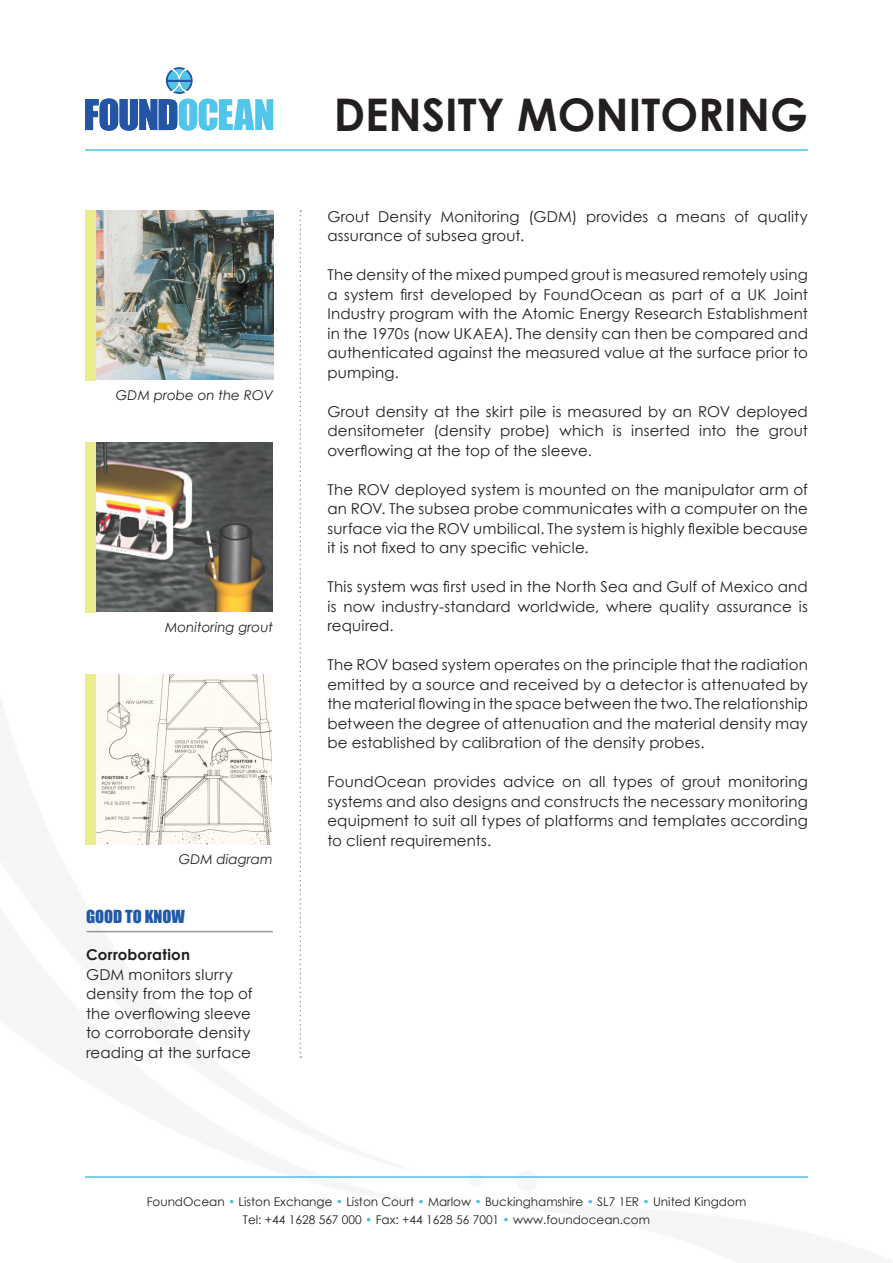
<style>
.page{position:relative;width:893px;height:1263px;background:#fff}
.page>*{position:absolute;margin:0;border:0;box-sizing:border-box;transform-origin:0 0}
.t1{font:700 45px "Century Gothic";color:#231f20}
.t2{font:16.5px "Impact";color:#2059a8}
.t3{font:15px/19.5px "Century Gothic";letter-spacing:.01em;color:#231f20;text-align:justify}
.t4{font:700 15px "Century Gothic";letter-spacing:.015em;color:#231f20}
.t5{font:italic 13.5px "Century Gothic";color:#231f20}
.t6{font:12px "Century Gothic";color:#231f20}
.s1{color:#50bfe4}
</style>
<div class="page">
<div style="left:164px;top:66px;width:30px;height:30px;border:1px solid #fff;border-radius:50%"></div>
<svg style="left:85px;top:67px;width:188px;height:64px"></svg>
<hr style="left:85px;top:149px;width:723px;height:2px;background:#50bfe4">
<svg style="left:300px;top:210px;width:1px;height:848px"></svg>
<hr style="left:85px;top:1176px;width:723px;height:2px;background:#50bfe4">
<hr style="left:86px;top:931px;width:187px;height:1px;background:#939598">
<img style="left:96px;top:674px;width:176px;height:170px">
<div style="left:85px;top:674px;width:11px;height:170px;background:#ebed8a"></div>
<img style="left:96px;top:210px;width:177px;height:170px">
<div style="left:85px;top:210px;width:11px;height:170px;background:#ebed8a"></div>
<img style="left:96px;top:442px;width:177px;height:169px">
<div style="left:85px;top:442px;width:11px;height:170px;background:#ebed8a"></div>
<p class="t5" style="left:116px;top:386px;width:159px">GDM probe on the ROV</p>
<p class="t5" style="left:165px;top:617px;width:110px">Monitoring grout</p>
<p class="t5" style="left:179px;top:849px;width:96px">GDM diagram</p>
<p class="t2" style="left:86px;top:903px;width:100px">GOOD TO KNOW</p>
<p class="t4" style="left:86px;top:943px;width:105px">Corroboration</p>
<p class="t3" style="left:86px;top:964px;width:168px;text-align:left">GDM monitors slurry density from the top of the overflowing sleeve to corroborate density reading at the surface</p>
<p class="t1" style="left:334px;top:80px;width:476px">DENSITY MONITORING</p>
<p class="t3" style="left:327px;top:206px;width:482px">Grout Density Monitoring (GDM) provides a means of quality assurance of subsea grout.</p>
<p class="t3" style="left:327px;top:265px;width:482px">The density of the mixed pumped grout is measured remotely using a system first developed by FoundOcean as part of a UK Joint Industry program with the Atomic Energy Research Establishment in the 1970s (now UKAEA). The density can then be compared and authenticated against the measured value at the surface prior to pumping.</p>
<p class="t3" style="left:327px;top:401px;width:482px">Grout density at the skirt pile is measured by an ROV deployed densitometer (density probe) which is inserted into the grout overflowing at the top of the sleeve.</p>
<p class="t3" style="left:327px;top:479px;width:482px">The ROV deployed system is mounted on the manipulator arm of an ROV. The subsea probe communicates with a computer on the surface via the ROV umbilical. The system is highly flexible because it is not fixed to any specific vehicle.</p>
<p class="t3" style="left:327px;top:577px;width:482px">This system was first used in the North Sea and Gulf of Mexico and is now industry-standard worldwide, where quality assurance is required.</p>
<p class="t3" style="left:327px;top:655px;width:482px">The ROV based system operates on the principle that the radiation emitted by a source and received by a detector is attenuated by the material flowing in the space between the two. The relationship between the degree of attenuation and the material density may be established by calibration of the density probes.</p>
<p class="t3" style="left:327px;top:772px;width:482px">FoundOcean provides advice on all types of grout monitoring systems and also designs and constructs the necessary monitoring equipment to suit all types of platforms and templates according to client requirements.</p>
<p class="t6" style="left:147px;top:1193px;width:601px">FoundOcean <span class="s1">•</span> Liston Exchange <span class="s1">•</span> Liston Court <span class="s1">•</span> Marlow <span class="s1">•</span> Buckinghamshire <span class="s1">•</span> SL7 1ER <span class="s1">•</span> United Kingdom</p>
<p class="t6" style="left:243px;top:1211px;width:409px">Tel: +44 1628 567 000 <span class="s1">•</span> Fax: +44 1628 56 7001 <span class="s1">•</span> www.foundocean.com</p>
</div>
